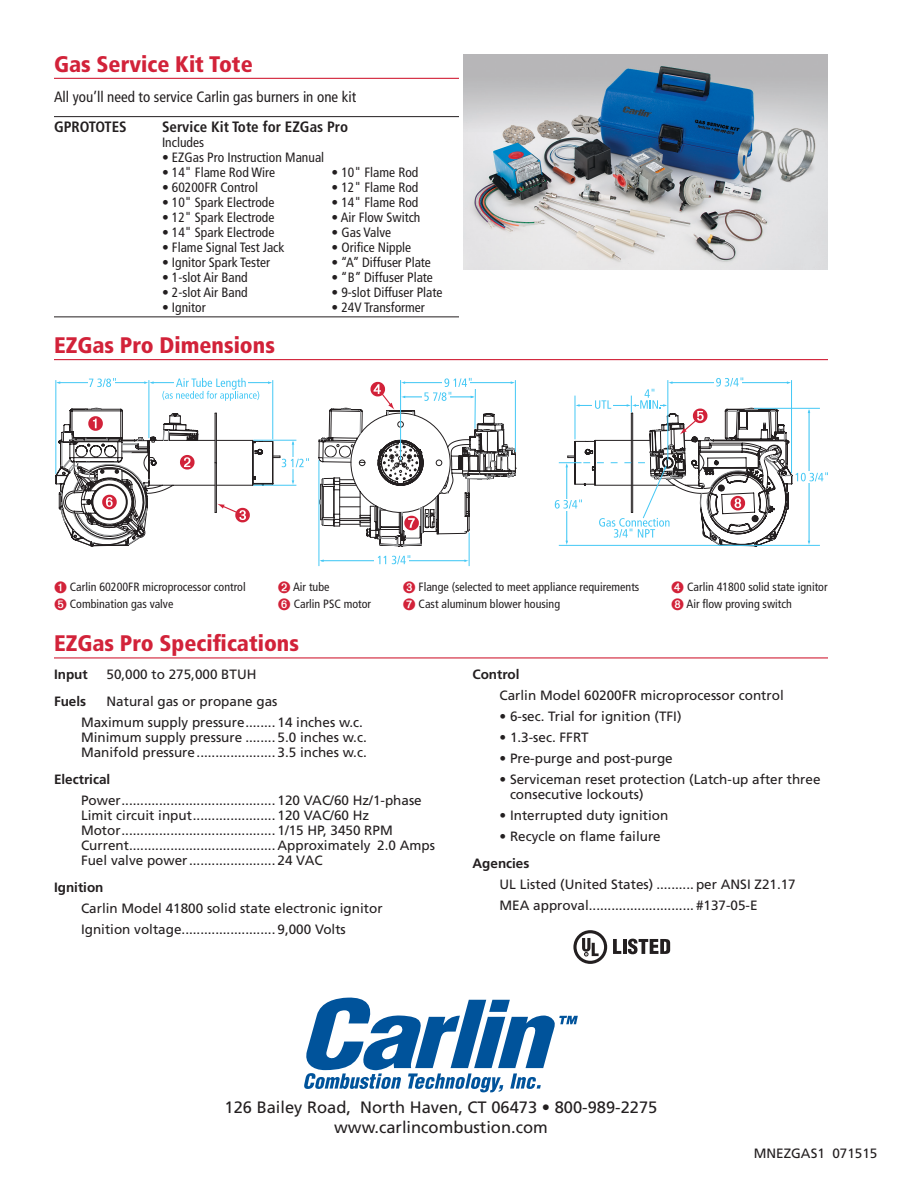
<style>
.page{position:relative;width:918px;height:1188px;background:#fff}
.page>*{position:absolute;margin:0;border:0;box-sizing:border-box;transform-origin:0 0}
.t1{font:900 condensed 22.5px "Frutiger";color:#d22239}
.t2{font:16.5px "Frutiger";color:#231f20}
.t3{font:condensed 15px "Frutiger";color:#231f20}
.t4{font:700 condensed 15px "Frutiger";color:#231f20}
.t5{font:13.5px/15px "Frutiger";color:#231f20}
.t6{font:condensed 13.5px "Frutiger";color:#231f20}
.t7{font:700 13.5px "Frutiger";color:#231f20}
.t8{font:condensed 12px "Frutiger";color:#231f20}
.s1{color:#d22239}
</style>
<div class="page">
<svg style="left:304px;top:998px;width:274px;height:94px"></svg>
<hr style="left:54px;top:359px;width:774px;height:1px;background:#d22239">
<hr style="left:321px;top:560px;width:144px;height:1px;background:#44c8f5">
<svg style="left:375px;top:555px;width:30px;height:10px"></svg>
<hr style="left:151px;top:382px;width:120px;height:1px;background:#44c8f5">
<hr style="left:58px;top:382px;width:88px;height:1px;background:#44c8f5">
<svg style="left:144px;top:381px;width:10px;height:3px"></svg>
<div style="left:88px;top:377px;width:26px;height:12px;background:#fff"></div>
<hr style="left:272px;top:380px;width:1px;height:59px;background:#44c8f5">
<hr style="left:149px;top:380px;width:1px;height:58px;background:#44c8f5">
<hr style="left:56px;top:380px;width:1px;height:94px;background:#44c8f5">
<svg style="left:464px;top:559px;width:5px;height:3px"></svg>
<hr style="left:319px;top:460px;width:1px;height:106px;background:#44c8f5">
<hr style="left:469px;top:532px;width:1px;height:34px;background:#44c8f5">
<svg style="left:89px;top:378px;width:27px;height:9px"></svg>
<svg style="left:378px;top:556px;width:8px;height:8px"></svg>
<svg style="left:392px;top:555px;width:18px;height:9px"></svg>
<svg style="left:162px;top:378px;width:97px;height:23px"></svg>
<svg style="left:318px;top:378px;width:199px;height:168px"></svg>
<svg style="left:555px;top:377px;width:273px;height:170px"></svg>
<svg style="left:56px;top:408px;width:253px;height:139px"></svg>
<hr style="left:54px;top:657px;width:774px;height:1px;background:#d22239">
<svg style="left:613px;top:939px;width:8px;height:15px"></svg>
<hr style="left:623px;top:939px;width:3px;height:15px;background:#231f20">
<svg style="left:628px;top:939px;width:42px;height:15px"></svg>
<svg style="left:573px;top:930px;width:34px;height:34px"></svg>
<div style="left:577px;top:933px;width:27px;height:28px;background:#fff;border-radius:50%"></div>
<svg style="left:582px;top:938px;width:17px;height:18px"></svg>
<hr style="left:54px;top:78px;width:405px;height:1px;background:#d22239">
<hr style="left:54px;top:116px;width:405px;height:1px;background:#231f20">
<hr style="left:54px;top:316px;width:405px;height:1px;background:#231f20">
<img style="left:464px;top:54px;width:364px;height:216px">
<p class="t1" style="left:54px;top:50px;width:200px">Gas Service Kit Tote</p>
<p class="t3" style="left:54px;top:88px;width:304px">All you’ll need to service Carlin gas burners in one kit</p>
<p class="t4" style="left:54px;top:118px;width:74px">GPROTOTES</p>
<p class="t4" style="left:162px;top:118px;width:188px">Service Kit Tote for EZGas Pro</p>
<p class="t6" style="left:162px;top:134px;width:44px">Includes</p>
<p class="t6" style="left:162px;top:149px;width:164px">• EZGas Pro Instruction Manual</p>
<p class="t6" style="left:162px;top:164px;width:115px">• 14" Flame Rod Wire</p>
<p class="t6" style="left:332px;top:164px;width:88px">• 10" Flame Rod</p>
<p class="t6" style="left:162px;top:179px;width:98px">• 60200FR Control</p>
<p class="t6" style="left:332px;top:179px;width:88px">• 12" Flame Rod</p>
<p class="t6" style="left:162px;top:194px;width:114px">• 10" Spark Electrode</p>
<p class="t6" style="left:332px;top:194px;width:88px">• 14" Flame Rod</p>
<p class="t6" style="left:162px;top:209px;width:114px">• 12" Spark Electrode</p>
<p class="t6" style="left:332px;top:209px;width:90px">• Air Flow Switch</p>
<p class="t6" style="left:162px;top:224px;width:114px">• 14" Spark Electrode</p>
<p class="t6" style="left:332px;top:224px;width:61px">• Gas Valve</p>
<p class="t6" style="left:162px;top:239px;width:124px">• Flame Signal Test Jack</p>
<p class="t6" style="left:332px;top:239px;width:81px">• Orifice Nipple</p>
<p class="t6" style="left:162px;top:254px;width:110px">• Ignitor Spark Tester</p>
<p class="t6" style="left:332px;top:254px;width:101px">• “A” Diffuser Plate</p>
<p class="t6" style="left:162px;top:269px;width:87px">• 1-slot Air Band</p>
<p class="t6" style="left:332px;top:269px;width:103px">• “B” Diffuser Plate</p>
<p class="t6" style="left:162px;top:284px;width:87px">• 2-slot Air Band</p>
<p class="t6" style="left:332px;top:284px;width:112px">• 9-slot Diffuser Plate</p>
<p class="t6" style="left:162px;top:299px;width:45px">• Ignitor</p>
<p class="t6" style="left:332px;top:299px;width:95px">• 24V Transformer</p>
<p class="t1" style="left:54px;top:332px;width:222px">EZGas Pro Dimensions</p>
<p class="t8" style="left:54px;top:580px;width:193px"><span class="s1">➊</span> Carlin 60200FR microprocessor control</p>
<p class="t8" style="left:54px;top:597px;width:121px"><span class="s1">➎</span> Combination gas valve</p>
<p class="t8" style="left:278px;top:580px;width:53px"><span class="s1">➋</span> Air tube</p>
<p class="t8" style="left:278px;top:597px;width:95px"><span class="s1">➏</span> Carlin PSC motor</p>
<p class="t1" style="left:54px;top:630px;width:247px">EZGas Pro Specifications</p>
<p class="t8" style="left:403px;top:580px;width:238px"><span class="s1">➌</span> Flange (selected to meet appliance requirements</p>
<p class="t8" style="left:403px;top:597px;width:159px"><span class="s1">➐</span> Cast aluminum blower housing</p>
<p class="t8" style="left:671px;top:580px;width:158px"><span class="s1">➍</span> Carlin 41800 solid state ignitor</p>
<p class="t8" style="left:671px;top:597px;width:122px"><span class="s1">➑</span> Air flow proving switch</p>
<p class="t7" style="left:54px;top:667px;width:35px">Input</p>
<p class="t5" style="left:107px;top:667px;width:152px">50,000 to 275,000 BTUH</p>
<p class="t7" style="left:54px;top:694px;width:34px">Fuels</p>
<p class="t5" style="left:106px;top:694px;width:173px">Natural gas or propane gas</p>
<p class="t5" style="left:81px;top:715px;width:287px">Maximum supply pressure........ 14 inches w.c.<br>Minimum supply pressure ........ 5.0 inches w.c.<br>Manifold pressure..................... 3.5 inches w.c.</p>
<p class="t7" style="left:54px;top:772px;width:58px">Electrical</p>
<p class="t5" style="left:81px;top:793px;width:356px">Power......................................... 120 VAC/60 Hz/1-phase Limit circuit input...................... 120 VAC/60 Hz Motor......................................... 1/15 HP, 3450 RPM Current....................................... Approximately 2.0 Amps Fuel valve power....................... 24 VAC</p>
<p class="t7" style="left:54px;top:880px;width:51px">Ignition</p>
<p class="t5" style="left:81px;top:901px;width:303px">Carlin Model 41800 solid state electronic ignitor</p>
<p class="t5" style="left:81px;top:922px;width:266px">Ignition voltage......................... 9,000 Volts</p>
<p class="t7" style="left:472px;top:667px;width:49px">Control</p>
<p class="t5" style="left:500px;top:688px;width:286px">Carlin Model 60200FR microprocessor control</p>
<p class="t5" style="left:500px;top:709px;width:184px">• 6-sec. Trial for ignition (TFI)</p>
<p class="t5" style="left:500px;top:730px;width:91px">• 1.3-sec. FFRT</p>
<p class="t5" style="left:500px;top:751px;width:175px">• Pre-purge and post-purge</p>
<p class="t5" style="left:510px;top:772px;width:312px;text-indent:-11px">• Serviceman reset protection (Latch-up after three consecutive lockouts)</p>
<p class="t5" style="left:500px;top:808px;width:170px">• Interrupted duty ignition</p>
<p class="t5" style="left:500px;top:829px;width:163px">• Recycle on flame failure</p>
<p class="t7" style="left:472px;top:856px;width:58px">Agencies</p>
<p class="t5" style="left:500px;top:877px;width:298px">UL Listed (United States) .......... per ANSI Z21.17</p>
<p class="t5" style="left:500px;top:898px;width:260px">MEA approval............................ #137-05-E</p>
<p class="t2" style="left:225px;top:1098px;width:434px">126 Bailey Road, North Haven, CT 06473 • 800-989-2275</p>
<p class="t2" style="left:334px;top:1117px;width:215px">www.carlincombustion.com</p>
<p class="t5" style="left:754px;top:1146px;width:125px">MNEZGAS1 071515</p>
</div>
